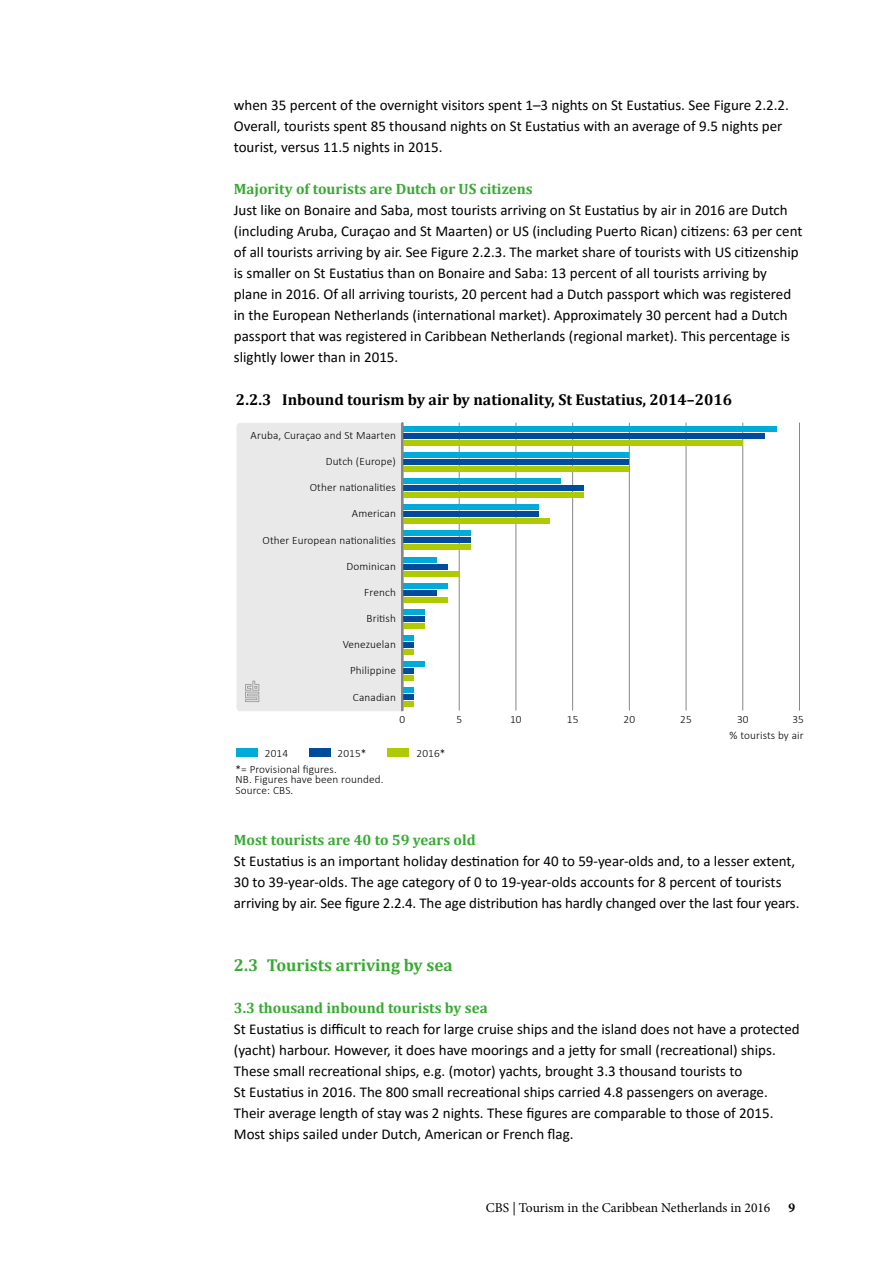
<style>
.page{position:relative;width:893px;height:1263px;background:#fff}
.page>*{position:absolute;margin:0;border:0;box-sizing:border-box;transform-origin:0 0}
.t1{font:700 17.25px "Cambria";color:#37aa32}
.t2{font:700 15.75px "Cambria";color:#000}
.t3{font:15px/21px "Calibri";color:#000}
.t4{font:700 15px "Cambria";color:#37aa32}
.t5{font:13.5px "Minion Pro";color:#000}
.t6{font:700 13.5px "Minion Pro";color:#000}
.t7{font:300 11.25px/10.5px "Calibri";letter-spacing:.01em;color:#000}
</style>
<div class="page">
<div style="left:237px;top:423px;width:164px;height:288px;background:#e9e9e9"></div>
<div style="left:236px;top:748px;width:22px;height:9px;background:#00abd9"></div>
<div style="left:309px;top:748px;width:21px;height:9px;background:#004b9c"></div>
<div style="left:387px;top:748px;width:21px;height:9px;background:#afca00"></div>
<svg style="left:245px;top:681px;width:14px;height:21px"></svg>
<hr style="left:459px;top:423px;width:1px;height:287px;background:#868786">
<hr style="left:516px;top:423px;width:1px;height:287px;background:#868786">
<hr style="left:572px;top:423px;width:1px;height:287px;background:#868786">
<hr style="left:629px;top:423px;width:1px;height:287px;background:#868786">
<hr style="left:686px;top:423px;width:1px;height:287px;background:#868786">
<hr style="left:742px;top:423px;width:1px;height:287px;background:#868786">
<hr style="left:799px;top:423px;width:1px;height:287px;background:#868786">
<div style="left:402px;top:440px;width:341px;height:5px;background:#afca00"></div>
<div style="left:402px;top:466px;width:227px;height:6px;background:#afca00"></div>
<div style="left:402px;top:492px;width:182px;height:6px;background:#afca00"></div>
<div style="left:402px;top:518px;width:148px;height:6px;background:#afca00"></div>
<div style="left:402px;top:545px;width:69px;height:5px;background:#afca00"></div>
<div style="left:402px;top:571px;width:57px;height:5px;background:#afca00"></div>
<div style="left:402px;top:597px;width:46px;height:5px;background:#afca00"></div>
<div style="left:402px;top:623px;width:23px;height:6px;background:#afca00"></div>
<div style="left:402px;top:649px;width:12px;height:6px;background:#afca00"></div>
<div style="left:402px;top:675px;width:12px;height:6px;background:#afca00"></div>
<div style="left:402px;top:702px;width:12px;height:5px;background:#afca00"></div>
<div style="left:402px;top:433px;width:363px;height:5px;background:#004b9c"></div>
<div style="left:402px;top:459px;width:227px;height:6px;background:#004b9c"></div>
<div style="left:402px;top:485px;width:182px;height:6px;background:#004b9c"></div>
<div style="left:402px;top:511px;width:137px;height:6px;background:#004b9c"></div>
<div style="left:402px;top:538px;width:69px;height:5px;background:#004b9c"></div>
<div style="left:402px;top:564px;width:46px;height:5px;background:#004b9c"></div>
<div style="left:402px;top:590px;width:34px;height:5px;background:#004b9c"></div>
<div style="left:402px;top:616px;width:23px;height:6px;background:#004b9c"></div>
<div style="left:402px;top:642px;width:12px;height:6px;background:#004b9c"></div>
<div style="left:402px;top:668px;width:12px;height:6px;background:#004b9c"></div>
<div style="left:402px;top:695px;width:12px;height:5px;background:#004b9c"></div>
<div style="left:402px;top:426px;width:375px;height:5px;background:#00abd9"></div>
<div style="left:402px;top:452px;width:227px;height:6px;background:#00abd9"></div>
<div style="left:402px;top:478px;width:159px;height:6px;background:#00abd9"></div>
<div style="left:402px;top:504px;width:137px;height:6px;background:#00abd9"></div>
<div style="left:402px;top:531px;width:69px;height:5px;background:#00abd9"></div>
<div style="left:402px;top:557px;width:34px;height:5px;background:#00abd9"></div>
<div style="left:402px;top:583px;width:46px;height:6px;background:#00abd9"></div>
<div style="left:402px;top:609px;width:23px;height:6px;background:#00abd9"></div>
<div style="left:402px;top:635px;width:12px;height:6px;background:#00abd9"></div>
<div style="left:402px;top:661px;width:23px;height:6px;background:#00abd9"></div>
<div style="left:402px;top:688px;width:12px;height:5px;background:#00abd9"></div>
<hr style="left:401px;top:423px;width:2px;height:288px;background:#868786">
<p class="t3" style="left:234px;top:94px;width:557px">when 35 percent of the overnight visitors spent 1–3 nights on St Eustatius. See Figure 2.2.2.<br>Overall, tourists spent 85 thousand nights on St Eustatius with an average of 9.5 nights per tourist, versus 11.5 nights in 2015.</p>
<p class="t4" style="left:234px;top:180px;width:300px">Majority of tourists are Dutch or US citizens</p>
<p class="t3" style="left:234px;top:199px;width:570px">Just like on Bonaire and Saba, most tourists arriving on St Eustatius by air in 2016 are Dutch (including Aruba, Curaçao and St Maarten) or US (including Puerto Rican) citizens: 63 per cent of all tourists arriving by air. See Figure 2.2.3. The market share of tourists with US citizenship is smaller on St Eustatius than on Bonaire and Saba: 13 percent of all tourists arriving by plane in 2016. Of all arriving tourists, 20 percent had a Dutch passport which was registered in the European Netherlands (international market). Approximately 30 percent had a Dutch passport that was registered in Caribbean Netherlands (regional market). This percentage is slightly lower than in 2015.</p>
<p class="t2" style="left:236px;top:390px;width:498px">2.2.3 Inbound tourism by air by nationality, St Eustatius, 2014–2016</p>
<p class="t7" style="left:251px;top:430px;width:147px">Aruba, Curaçao and St Maarten</p>
<p class="t7" style="left:326px;top:456px;width:72px">Dutch (Europe)</p>
<p class="t7" style="left:310px;top:482px;width:88px">Other nationalities</p>
<p class="t7" style="left:352px;top:508px;width:45px">American</p>
<p class="t7" style="left:263px;top:534px;width:135px">Other European nationalities</p>
<p class="t7" style="left:347px;top:561px;width:51px">Dominican</p>
<p class="t7" style="left:364px;top:587px;width:33px">French</p>
<p class="t7" style="left:366px;top:613px;width:31px">British</p>
<p class="t7" style="left:343px;top:639px;width:55px">Venezuelan</p>
<p class="t7" style="left:350px;top:665px;width:47px">Philippine</p>
<p class="t7" style="left:353px;top:691px;width:44px">Canadian</p>
<p class="t7" style="left:400px;top:713px;width:7px">0</p>
<p class="t7" style="left:456px;top:713px;width:7px">5</p>
<p class="t7" style="left:510px;top:713px;width:13px">10</p>
<p class="t7" style="left:567px;top:713px;width:13px">15</p>
<p class="t7" style="left:624px;top:713px;width:13px">20</p>
<p class="t7" style="left:680px;top:713px;width:13px">25</p>
<p class="t7" style="left:737px;top:713px;width:13px">30</p>
<p class="t7" style="left:792px;top:713px;width:13px">35</p>
<p class="t7" style="left:265px;top:748px;width:25px">2014</p>
<p class="t7" style="left:338px;top:748px;width:30px">2015*</p>
<p class="t7" style="left:417px;top:748px;width:30px">2016*</p>
<p class="t7" style="left:236px;top:764px;width:149px">*= Provisional figures.<br>NB. Figures have been rounded.<br>Source: CBS.</p>
<p class="t7" style="left:729px;top:730px;width:76px">% tourists by air</p>
<p class="t4" style="left:234px;top:831px;width:243px">Most tourists are 40 to 59 years old</p>
<p class="t3" style="left:234px;top:850px;width:567px">St Eustatius is an important holiday destination for 40 to 59-year-olds and, to a lesser extent,<br>30 to 39-year-olds. The age category of 0 to 19-year-olds accounts for 8 percent of tourists arriving by air. See figure 2.2.4. The age distribution has hardly changed over the last four years.</p>
<p class="t1" style="left:234px;top:955px;width:220px">2.3 Tourists arriving by sea</p>
<p class="t4" style="left:234px;top:999px;width:255px">3.3 thousand inbound tourists by sea</p>
<p class="t3" style="left:234px;top:1018px;width:567px">St Eustatius is difficult to reach for large cruise ships and the island does not have a protected (yacht) harbour. However, it does have moorings and a jetty for small (recreational) ships.<br>These small recreational ships, e.g. (motor) yachts, brought 3.3 thousand tourists to<br>St Eustatius in 2016. The 800 small recreational ships carried 4.8 passengers on average.<br>Their average length of stay was 2 nights. These figures are comparable to those of 2015.<br>Most ships sailed under Dutch, American or French flag.</p>
<p class="t5" style="left:486px;top:1198px;width:286px">CBS | Tourism in the Caribbean Netherlands in 2016</p>
<p class="t6" style="left:788px;top:1198px;width:8px">9</p>
</div>
